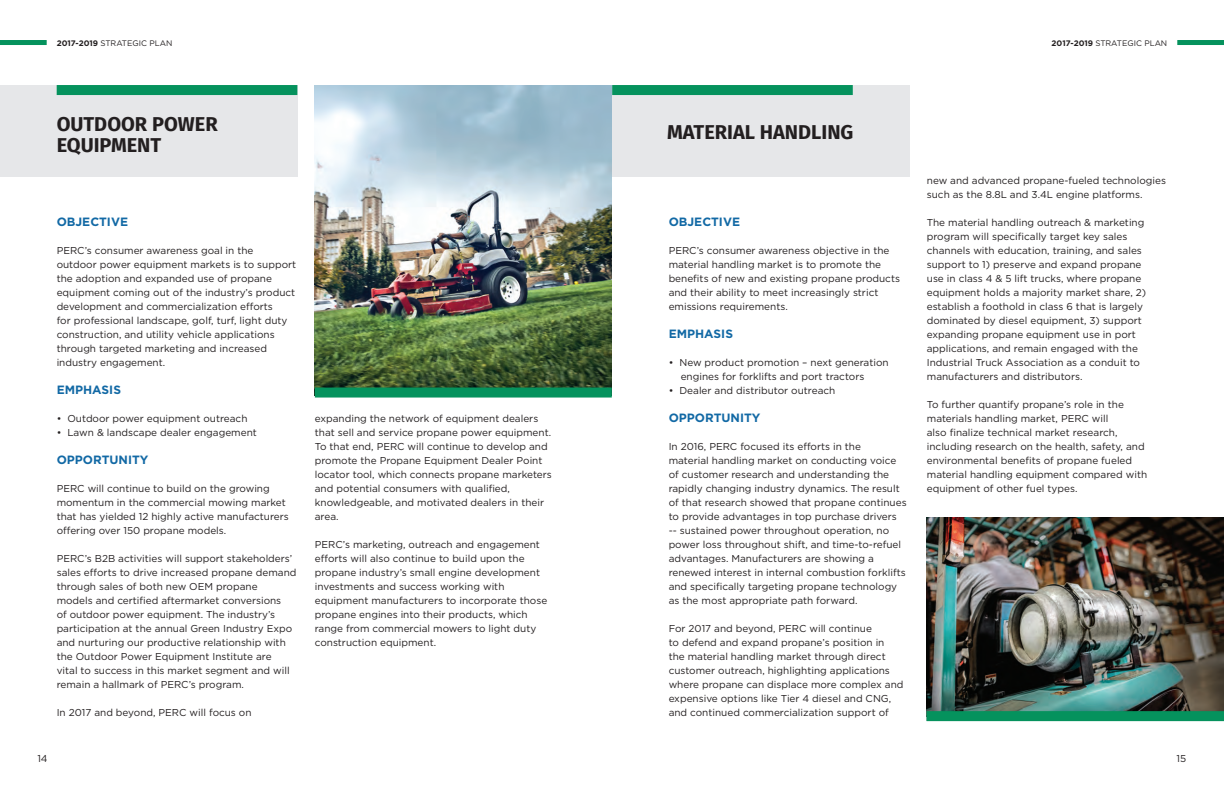
<style>
.page{position:relative;width:1224px;height:792px;background:#fff}
.page>*{position:absolute;margin:0;border:0;box-sizing:border-box;transform-origin:0 0}
.Heading_2{font:700 20px/21px "Fira Sans";color:#231f20}
.Subtitle{font:700 12px "Gotham";color:#1269a5}
.Body_Text{font:10px/14px "Gotham";color:#231f20}
.t1{font:8px "Gotham";color:#231f20}
.s1{font-weight:700}
</style>
<div class="page">
<img style="left:315px;top:85px;width:297px;height:303px">
<img style="left:927px;top:518px;width:297px;height:193px">
<div style="left:0;top:85px;width:297px;height:91px;background:#e6e7e9"></div>
<div style="left:57px;top:85px;width:240px;height:10px;background:#05925d"></div>
<div style="left:315px;top:388px;width:297px;height:10px;background:#05925d"></div>
<div style="left:612px;top:85px;width:297px;height:91px;background:#e6e7e9"></div>
<div style="left:612px;top:85px;width:241px;height:10px;background:#05925d"></div>
<div style="left:927px;top:711px;width:297px;height:10px;background:#05925d"></div>
<div style="left:0;top:40px;width:47px;height:5px;background:#05925d"></div>
<div style="left:1177px;top:40px;width:47px;height:5px;background:#05925d"></div>
<p class="t1" style="left:57px;top:38px;width:117px"><span class="s1">2017-2019</span> STRATEGIC PLAN</p>
<p class="t1" style="left:1052px;top:38px;width:117px"><span class="s1">2017-2019</span> STRATEGIC PLAN</p>
<p class="Heading_2" style="left:57px;top:112px;width:163px">OUTDOOR POWER<br>EQUIPMENT</p>
<p class="Subtitle" style="left:57px;top:214px;width:73px">OBJECTIVE</p>
<p class="Body_Text" style="left:57px;top:244px;width:241px">PERC’s consumer awareness goal in the<br>outdoor power equipment markets is to support the adoption and expanded use of propane equipment coming out of the industry’s product development and commercialization efforts<br>for professional landscape, golf, turf, light duty construction, and utility vehicle applications through targeted marketing and increased industry engagement.</p>
<p class="Subtitle" style="left:57px;top:382px;width:66px">EMPHASIS</p>
<p class="Body_Text" style="left:57px;top:412px;width:192px">• Outdoor power equipment outreach</p>
<p class="Body_Text" style="left:57px;top:426px;width:202px">• Lawn &amp; landscape dealer engagement</p>
<p class="Subtitle" style="left:57px;top:452px;width:93px">OPPORTUNITY</p>
<p class="Body_Text" style="left:57px;top:482px;width:234px">PERC will continue to build on the growing momentum in the commercial mowing market that has yielded 12 highly active manufacturers offering over 150 propane models.</p>
<p class="Body_Text" style="left:57px;top:552px;width:241px">PERC’s B2B activities will support stakeholders’ sales efforts to drive increased propane demand through sales of both new OEM propane<br>models and certified aftermarket conversions<br>of outdoor power equipment. The industry’s participation at the annual Green Industry Expo and nurturing our productive relationship with the Outdoor Power Equipment Institute are<br>vital to success in this market segment and will remain a hallmark of PERC’s program.</p>
<p class="Body_Text" style="left:57px;top:706px;width:196px">In 2017 and beyond, PERC will focus on</p>
<p class="Body_Text" style="left:315px;top:411px;width:239px">expanding the network of equipment dealers that sell and service propane power equipment.<br>To that end, PERC will continue to develop and promote the Propane Equipment Dealer Point locator tool, which connects propane marketers and potential consumers with qualified, knowledgeable, and motivated dealers in their area.</p>
<p class="Body_Text" style="left:315px;top:537px;width:234px">PERC’s marketing, outreach and engagement efforts will also continue to build upon the propane industry’s small engine development investments and success working with equipment manufacturers to incorporate those propane engines into their products, which range from commercial mowers to light duty construction equipment.</p>
<p class="Heading_2" style="left:667px;top:120px;width:188px">MATERIAL HANDLING</p>
<p class="Subtitle" style="left:669px;top:214px;width:73px">OBJECTIVE</p>
<p class="Body_Text" style="left:669px;top:244px;width:233px">PERC’s consumer awareness objective in the material handling market is to promote the benefits of new and existing propane products and their ability to meet increasingly strict emissions requirements.</p>
<p class="Subtitle" style="left:669px;top:326px;width:66px">EMPHASIS</p>
<p class="Body_Text" style="left:669px;top:356px;width:221px">• New product promotion – next generation</p>
<p class="Body_Text" style="left:681px;top:370px;width:185px">engines for forklifts and port tractors</p>
<p class="Body_Text" style="left:669px;top:384px;width:168px">• Dealer and distributor outreach</p>
<p class="Subtitle" style="left:669px;top:410px;width:93px">OPPORTUNITY</p>
<p class="Body_Text" style="left:669px;top:440px;width:240px">In 2016, PERC focused its efforts in the<br>material handling market on conducting voice of customer research and understanding the rapidly changing industry dynamics. The result of that research showed that propane continues to provide advantages in top purchase drivers -- sustained power throughout operation, no power loss throughout shift, and time-to-refuel advantages. Manufacturers are showing a renewed interest in internal combustion forklifts and specifically targeting propane technology as the most appropriate path forward.</p>
<p class="Body_Text" style="left:669px;top:622px;width:236px">For 2017 and beyond, PERC will continue<br>to defend and expand propane’s position in<br>the material handling market through direct customer outreach, highlighting applications where propane can displace more complex and expensive options like Tier 4 diesel and CNG, and continued commercialization support of</p>
<p class="Body_Text" style="left:927px;top:174px;width:241px">new and advanced propane-fueled technologies such as the 8.8L and 3.4L engine platforms.</p>
<p class="Body_Text" style="left:927px;top:216px;width:221px">The material handling outreach &amp; marketing program will specifically target key sales channels with education, training, and sales support to 1) preserve and expand propane use in class 4 &amp; 5 lift trucks, where propane equipment holds a majority market share, 2) establish a foothold in class 6 that is largely dominated by diesel equipment, 3) support expanding propane equipment use in port applications, and remain engaged with the Industrial Truck Association as a conduit to manufacturers and distributors.</p>
<p class="Body_Text" style="left:927px;top:398px;width:222px">To further quantify propane’s role in the materials handling market, PERC will<br>also finalize technical market research, including research on the health, safety, and environmental benefits of propane fueled material handling equipment compared with equipment of other fuel types.</p>
<p class="Body_Text" style="left:37px;top:751px;width:12px">14</p>
<p class="Body_Text" style="left:1177px;top:751px;width:11px">15</p>
</div>
